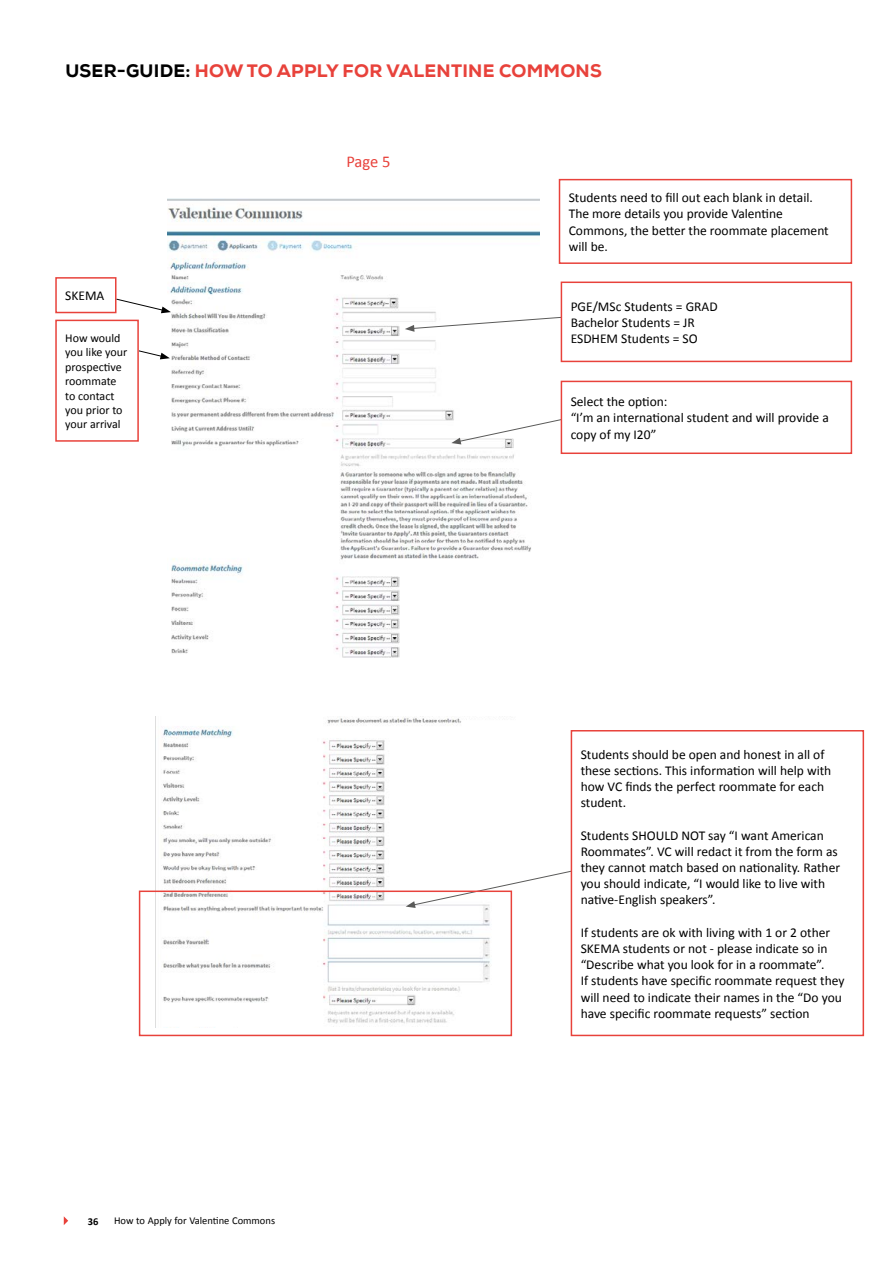
<style>
.page{position:relative;width:893px;height:1263px;background:#fff}
.page>*{position:absolute;margin:0;border:0;box-sizing:border-box;transform-origin:0 0}
.t1{font:800 18px "Nexa";letter-spacing:.015em;color:#e8423b}
.t2{font:16.5px "Calibri";color:#e8423b}
.t3{font:13.5px/16.2px "Calibri";color:#000}
.t4{font:12px/14.4px "Calibri";color:#000}
.t5{font:10.5px "Calibri";color:#000}
.t6{font:700 10.5px "Calibri";color:#000}
.s1{color:#000}
</style>
<div class="page">
<svg style="left:64px;top:1216px;width:4px;height:9px"></svg>
<div style="left:559px;top:179px;width:293px;height:85px;border:2px solid #e8423b"></div>
<img style="left:168px;top:198px;width:372px;height:460px">
<div style="left:55px;top:277px;width:62px;height:36px;border:2px solid #e8423b"></div>
<svg style="left:116px;top:298px;width:55px;height:15px"></svg>
<svg style="left:139px;top:344px;width:31px;height:15px"></svg>
<div style="left:55px;top:320px;width:84px;height:122px;border:2px solid #e8423b"></div>
<svg style="left:405px;top:311px;width:156px;height:21px"></svg>
<div style="left:561px;top:282px;width:291px;height:80px;border:2px solid #e8423b"></div>
<svg style="left:451px;top:397px;width:110px;height:47px"></svg>
<div style="left:561px;top:381px;width:291px;height:73px;border:2px solid #e8423b"></div>
<img style="left:161px;top:716px;width:352px;height:312px">
<svg style="left:406px;top:860px;width:165px;height:48px"></svg>
<div style="left:571px;top:730px;width:293px;height:306px;border:2px solid #e8423b"></div>
<div style="left:139px;top:890px;width:373px;height:146px;border:2px solid #e8423b"></div>
<h1 class="t1" style="left:65px;top:60px;width:538px"><span class="s1">USER-GUIDE:</span> HOW TO APPLY FOR VALENTINE COMMONS</h1>
<p class="t3" style="left:65px;top:288px;width:41px">SKEMA</p>
<p class="t4" style="left:65px;top:331px;width:63px">How would you like your prospective roommate to contact you prior to your arrival</p>
<p class="t2" style="left:346px;top:151px;width:46px">Page 5</p>
<p class="t6" style="left:88px;top:1214px;width:12px">36</p>
<p class="t5" style="left:114px;top:1214px;width:163px">How to Apply for Valentine Commons</p>
<p class="t3" style="left:569px;top:190px;width:262px">Students need to fill out each blank in detail.<br>The more details you provide Valentine Commons, the better the roommate placement will be.</p>
<p class="t3" style="left:571px;top:298px;width:148px">PGE/MSc Students = GRAD<br>Bachelor Students = JR<br>ESDHEM Students = SO</p>
<p class="t3" style="left:571px;top:394px;width:260px">Select the option:<br>“I’m an international student and will provide a copy of my I20”</p>
<p class="t3" style="left:581px;top:746px;width:252px">Students should be open and honest in all of these sections. This information will help with how VC finds the perfect roommate for each student.</p>
<p class="t3" style="left:581px;top:827px;width:261px">Students SHOULD NOT say “I want American Roommates”. VC will redact it from the form as they cannot match based on nationality. Rather you should indicate, “I would like to live with native-English speakers”.</p>
<p class="t3" style="left:581px;top:924px;width:265px">If students are ok with living with 1 or 2 other SKEMA students or not - please indicate so in “Describe what you look for in a roommate”.<br>If students have specific roommate request they will need to indicate their names in the “Do you have specific roommate requests” section</p>
</div>
